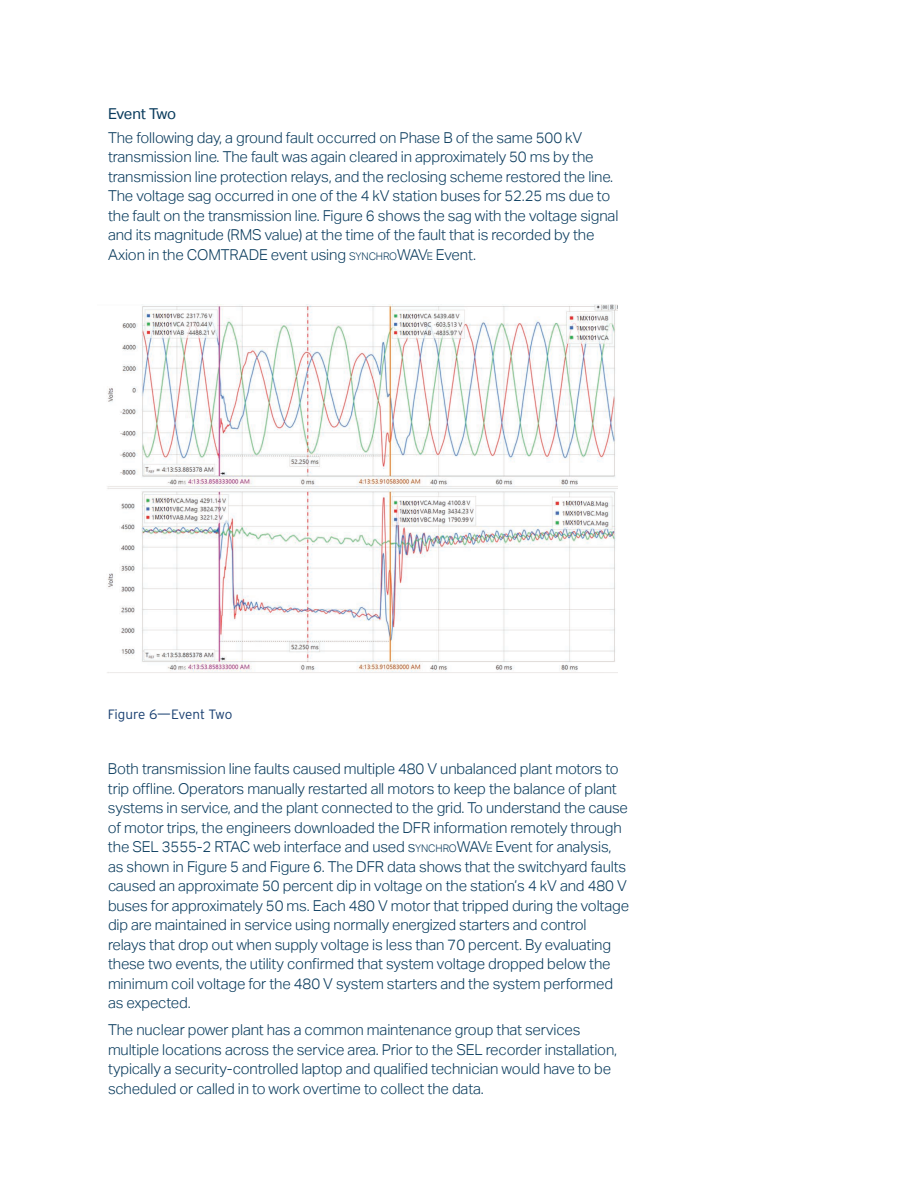
<style>
.page{position:relative;width:918px;height:1188px;background:#fff}
.page>*{position:absolute;margin:0;border:0;box-sizing:border-box;transform-origin:0 0}
.t1{font:300 15px/19.5px "Aktiv Grotesk";letter-spacing:-.01em;color:#083a5c}
.t2{font:15px "Aktiv Grotesk";letter-spacing:-.02em;color:#083a5c}
.t3{font:300 13.5px "Interstate Poly";letter-spacing:-.02em;color:#163d6f}
.s1{font-size:10.5px}
</style>
<div class="page">
<img style="left:107px;top:304px;width:511px;height:369px">
<p class="t2" style="left:108px;top:105px;width:70px">Event Two</p>
<p class="t1" style="left:108px;top:128px;width:512px">The following day, a ground fault occurred on Phase B of the same 500 kV transmission line. The fault was again cleared in approximately 50 ms by the transmission line protection relays, and the reclosing scheme restored the line.<br>The voltage sag occurred in one of the 4 kV station buses for 52.25 ms due to the fault on the transmission line. Figure 6 shows the sag with the voltage signal and its magnitude (RMS value) at the time of the fault that is recorded by the Axion in the COMTRADE event using <span class="s1">SYNCHRO</span>WAV<span class="s1">E</span> Event.</p>
<p class="t3" style="left:108px;top:705px;width:126px">Figure 6—Event Two</p>
<p class="t1" style="left:108px;top:759px;width:523px">Both transmission line faults caused multiple 480 V unbalanced plant motors to trip offline. Operators manually restarted all motors to keep the balance of plant systems in service, and the plant connected to the grid. To understand the cause of motor trips, the engineers downloaded the DFR information remotely through the SEL 3555-2 RTAC web interface and used s<span class="s1">YNCHRO</span>WAV<span class="s1">E</span> Event for analysis, as shown in Figure 5 and Figure 6. The DFR data shows that the switchyard faults caused an approximate 50 percent dip in voltage on the station’s 4 kV and 480 V buses for approximately 50 ms. Each 480 V motor that tripped during the voltage dip are maintained in service using normally energized starters and control<br>relays that drop out when supply voltage is less than 70 percent. By evaluating these two events, the utility confirmed that system voltage dropped below the minimum coil voltage for the 480 V system starters and the system performed as expected.</p>
<p class="t1" style="left:108px;top:1020px;width:511px">The nuclear power plant has a common maintenance group that services multiple locations across the service area. Prior to the SEL recorder installation, typically a security-controlled laptop and qualified technician would have to be scheduled or called in to work overtime to collect the data.</p>
</div>
